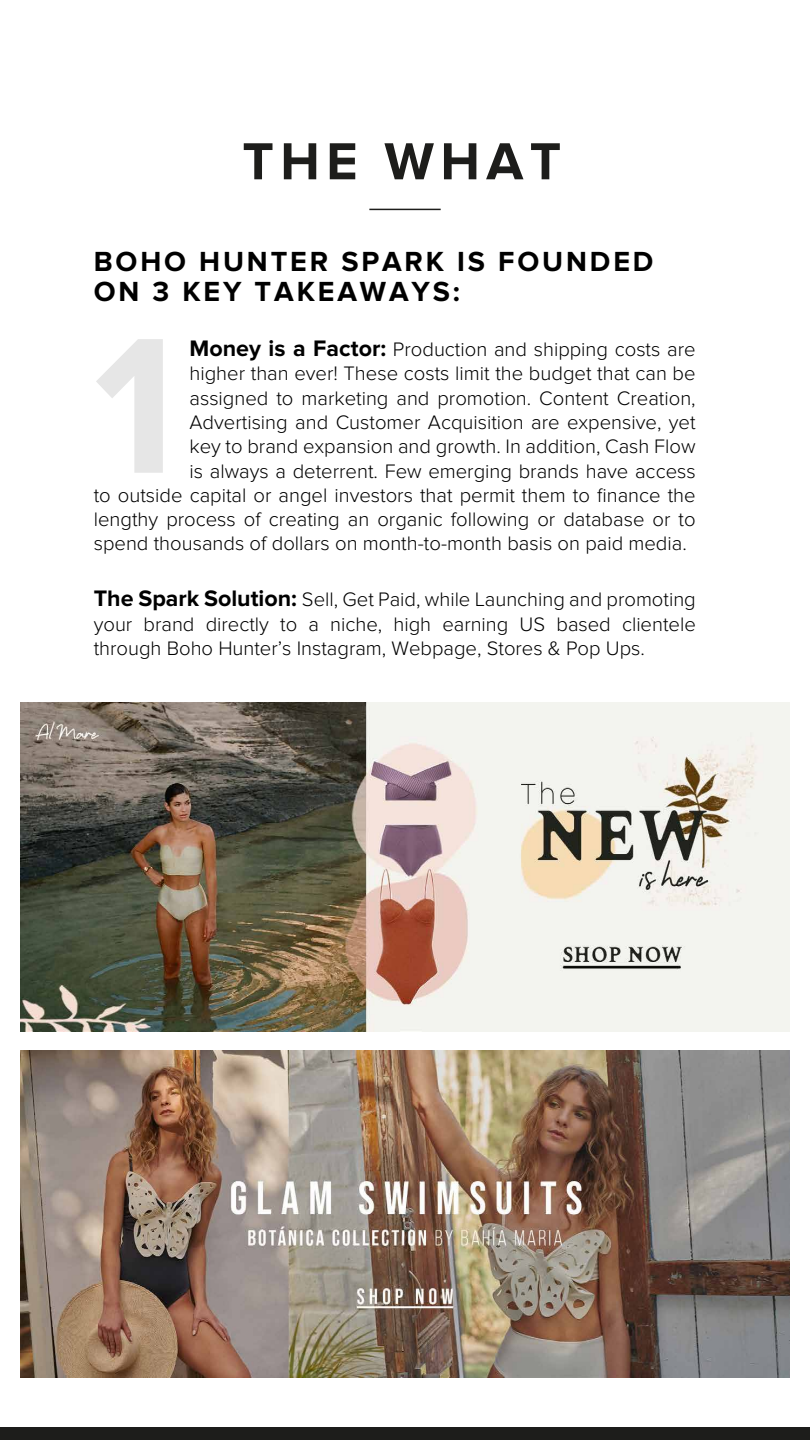
<style>
.page{position:relative;width:810px;height:1440px;background:#fff}
.page>*{position:absolute;margin:0;border:0;box-sizing:border-box;transform-origin:0 0}
.t1{font:700 200.33px "Proxima Nova";color:#e6e6e6}
.t2{font:700 54px "Proxima Nova";letter-spacing:.12em;color:#1d1d1b}
.t3{font:700 28.65px/30.8px "Proxima Nova";letter-spacing:.1em;color:#000}
.t4{font:300 20.25px/24.3px "Proxima Nova";color:#000;text-align:justify}
.s1{font-weight:700;font-size:23.25px}
</style>
<div class="page">
<hr style="left:369px;top:209px;width:72px;height:1px;background:#1d1d1b">
<div style="left:0;top:1427px;width:810px;height:13px;background:#1d1d1b"></div>
<img style="left:20px;top:703px;width:770px;height:328px">
<img style="left:20px;top:1051px;width:770px;height:326px">
<h2 class="t2" style="left:242px;top:130px;width:320px">THE WHAT</h2>
<h3 class="t3" style="left:94px;top:246px;width:561px">BOHO HUNTER SPARK IS FOUNDED<br>ON 3 KEY TAKEAWAYS:</h3>
<h1 class="t1" style="left:94px;top:291px;width:84px">1</h1>
<p class="t4" style="left:189px;top:337px;width:508px"><span class="s1">Money is a Factor:</span> Production and shipping costs are</p>
<p class="t4" style="left:189px;top:362px;width:508px">higher than ever! These costs limit the budget that can be</p>
<p class="t4" style="left:189px;top:386px;width:508px">assigned to marketing and promotion. Content Creation,</p>
<p class="t4" style="left:189px;top:410px;width:508px">Advertising and Customer Acquisition are expensive, yet</p>
<p class="t4" style="left:189px;top:435px;width:508px">key to brand expansion and growth. In addition, Cash Flow</p>
<p class="t4" style="left:189px;top:459px;width:508px">is always a deterrent. Few emerging brands have access</p>
<p class="t4" style="left:94px;top:483px;width:603px">to outside capital or angel investors that permit them to finance the</p>
<p class="t4" style="left:94px;top:508px;width:604px">lengthy process of creating an organic following or database or to</p>
<p class="t4" style="left:94px;top:532px;width:595px">spend thousands of dollars on month-to-month basis on paid media.</p>
<p class="t4" style="left:94px;top:588px;width:604px"><span class="s1">The Spark Solution:</span> Sell, Get Paid, while Launching and promoting your brand directly to a niche, high earning US based clientele through Boho Hunter’s Instagram, Webpage, Stores &amp; Pop Ups.</p>
</div>
